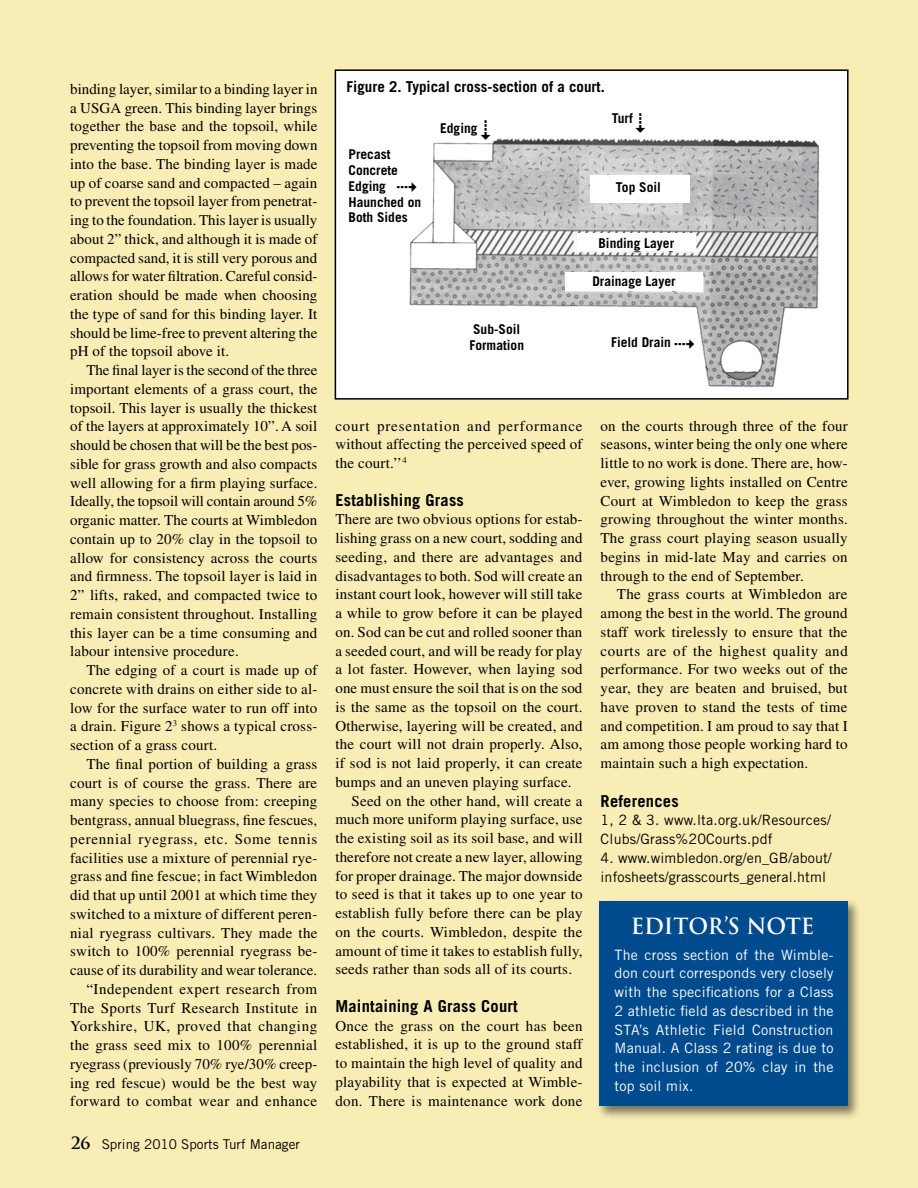
<style>
.page{position:relative;width:918px;height:1188px;background:#f8edb5}
.page>*{position:absolute;margin:0;border:0;box-sizing:border-box;transform-origin:0 0}
.t1{font:700 21.75px "Trajan Pro";letter-spacing:-.01em;color:#fff}
.t2{font:700 16.5px "Trade Gothic";letter-spacing:.015em;color:#000}
.t3{font:15px/18.8px "Times";letter-spacing:.015em;color:#000;text-align:justify}
.t4{font:700 15px "Trade Gothic";color:#000}
.t5{font:14.25px/18.8px "Trade Gothic";letter-spacing:.015em;color:#fff;text-align:justify}
.t6{font:14.25px/18.8px "Trade Gothic";letter-spacing:.005em;color:#000}
.t7{font:700 13.5px/15.8px "Trade Gothic";color:#000}
.t8{font:13.5px "Trade Gothic";color:#000}
.s1{font-family:"Trajan Pro";font-weight:700;font-size:16.5px}
</style>
<div class="page">
<div style="left:596px;top:898px;width:266px;height:222px;background:#000;opacity:.5"></div>
<div style="left:599px;top:901px;width:249px;height:205px;background:#004b8d"></div>
<div style="left:335px;top:70px;width:513px;height:329px;background:#fff"></div>
<div style="left:335px;top:69px;width:514px;height:331px;border:2px solid #000"></div>
<img style="left:409px;top:138px;width:411px;height:249px">
<div style="left:590px;top:175px;width:99px;height:27px;background:#fff"></div>
<div style="left:578px;top:234px;width:118px;height:17px;background:#fff"></div>
<div style="left:565px;top:272px;width:138px;height:19px;background:#fff"></div>
<svg style="left:409px;top:182px;width:7px;height:10px"></svg>
<svg style="left:481px;top:138px;width:10px;height:2px"></svg>
<p class="t3" style="left:70px;top:79px;width:249px">binding layer, similar to a binding layer in a USGA green. This binding layer brings together the base and the topsoil, while preventing the topsoil from moving down into the base. The binding layer is made up of coarse sand and compacted – again to prevent the topsoil layer from penetrat&shy;ing to the foundation. This layer is usually about 2” thick, and although it is made of compacted sand, it is still very porous and allows for water filtration. Careful consid&shy;eration should be made when choosing the type of sand for this binding layer. It should be lime-free to prevent altering the pH of the topsoil above it.</p>
<p class="t3" style="left:70px;top:361px;width:249px;text-indent:16px">The final layer is the second of the three important elements of a grass court, the topsoil. This layer is usually the thickest of the layers at approximately 10”. A soil should be chosen that will be the best pos&shy;sible for grass growth and also compacts well allowing for a firm playing surface.<br>Ideally, the topsoil will contain around 5% organic matter. The courts at Wimbledon contain up to 20% clay in the topsoil to allow for consistency across the courts and firmness. The topsoil layer is laid in 2” lifts, raked, and compacted twice to remain consistent throughout. Installing this layer can be a time consuming and labour intensive procedure.</p>
<p class="t3" style="left:70px;top:661px;width:249px;text-indent:16px">The edging of a court is made up of concrete with drains on either side to al&shy;low for the surface water to run off into a drain. Figure 2<sup>3</sup> shows a typical cross&shy;section of a grass court.</p>
<p class="t3" style="left:70px;top:754px;width:249px;text-align:right">The final portion of building a grass court is of course the grass. There are many species to choose from: creeping bentgrass, annual bluegrass, fine fescues, perennial ryegrass, etc. Some tennis facilities use a mixture of perennial rye&shy;grass and fine fescue; in fact Wimbledon did that up until 2001 at which time they switched to a mixture of different peren&shy;nial ryegrass cultivars. They made the switch to 100% perennial ryegrass be&shy;cause of its durability and wear tolerance. “Independent expert research from The Sports Turf Research Institute in Yorkshire, UK, proved that changing the grass seed mix to 100% perennial ryegrass (previously 70% rye/30% creep&shy;ing red fescue) would be the best way forward to combat wear and enhance</p>
<p class="t8" style="left:71px;top:1136px;width:231px"><span class="s1">26</span> Spring 2010 Sports Turf Manager</p>
<p class="t8" style="left:68px;top:1136px;width:239px"><span class="s1">26</span> Autumn 2010 Sports Turf Manager</p>
<p class="t4" style="left:347px;top:78px;width:260px">Figure 2. Typical cross-section of a court.</p>
<p class="t7" style="left:440px;top:120px;width:39px">Edging</p>
<p class="t7" style="left:349px;top:146px;width:74px">Precast<br>Concrete<br>Edging<br>Haunched on<br>Both Sides</p>
<p class="t7" style="left:612px;top:110px;width:23px">Turf</p>
<p class="t7" style="left:616px;top:179px;width:47px">Top Soil</p>
<p class="t7" style="left:469px;top:322px;width:56px">Sub-Soil<br>Formation</p>
<p class="t7" style="left:598px;top:235px;width:77px">Binding Layer</p>
<p class="t7" style="left:592px;top:273px;width:85px">Drainage Layer</p>
<p class="t7" style="left:611px;top:334px;width:78px">Field Drain✔</p>
<p class="t3" style="left:335px;top:416px;width:249px">court presentation and performance without affecting the perceived speed of the court.’’<sup>4</sup></p>
<p class="t2" style="left:335px;top:490px;width:130px">Establishing Grass</p>
<p class="t3" style="left:335px;top:510px;width:249px">There are two obvious options for estab-</p>
<p class="t3" style="left:335px;top:529px;width:249px">lishing grass on a new court, sodding and</p>
<p class="t3" style="left:335px;top:547px;width:248px">seeding, and there are advantages and</p>
<p class="t3" style="left:335px;top:566px;width:249px">disadvantages to both. Sod will create an</p>
<p class="t3" style="left:335px;top:585px;width:249px">instant court look, however will still take</p>
<p class="t3" style="left:335px;top:604px;width:249px">a while to grow before it can be played</p>
<p class="t3" style="left:335px;top:622px;width:249px">on. Sod can be cut and rolled sooner than</p>
<p class="t3" style="left:335px;top:641px;width:249px">a seeded court, and will be ready for play</p>
<p class="t3" style="left:335px;top:660px;width:249px">a lot faster. However, when laying sod</p>
<p class="t3" style="left:335px;top:679px;width:249px">one must ensure the soil that is on the sod</p>
<p class="t3" style="left:335px;top:697px;width:249px">is the same as the topsoil on the court.</p>
<p class="t3" style="left:335px;top:716px;width:249px">Otherwise, layering will be created, and</p>
<p class="t3" style="left:335px;top:735px;width:249px">the court will not drain properly. Also,</p>
<p class="t3" style="left:335px;top:754px;width:249px">if sod is not laid properly, it can create</p>
<p class="t3" style="left:335px;top:772px;width:238px">bumps and an uneven playing surface.</p>
<p class="t3" style="left:352px;top:791px;width:232px">Seed on the other hand, will create a</p>
<p class="t3" style="left:335px;top:810px;width:249px">much more uniform playing surface, use</p>
<p class="t3" style="left:335px;top:829px;width:249px">the existing soil as its soil base, and will</p>
<p class="t3" style="left:335px;top:847px;width:249px">therefore not create a new layer, allowing</p>
<p class="t3" style="left:335px;top:866px;width:249px">for proper drainage. The major downside</p>
<p class="t3" style="left:335px;top:885px;width:249px">to seed is that it takes up to one year to</p>
<p class="t3" style="left:335px;top:904px;width:249px">establish fully before there can be play</p>
<p class="t3" style="left:335px;top:922px;width:249px">on the courts. Wimbledon, despite the</p>
<p class="t3" style="left:335px;top:941px;width:249px">amount of time it takes to establish fully,</p>
<p class="t3" style="left:335px;top:960px;width:238px">seeds rather than sods all of its courts.</p>
<p class="t2" style="left:335px;top:996px;width:184px">Maintaining A Grass Court</p>
<p class="t3" style="left:335px;top:1016px;width:249px">Once the grass on the court has been established, it is up to the ground staff to maintain the high level of quality and playability that is expected at Wimble&shy;don. There is maintenance work done</p>
<p class="t3" style="left:601px;top:416px;width:249px">on the courts through three of the four seasons, winter being the only one where little to no work is done. There are, how&shy;ever, growing lights installed on Centre Court at Wimbledon to keep the grass growing throughout the winter months.<br>The grass court playing season usually begins in mid-late May and carries on through to the end of September.</p>
<p class="t3" style="left:601px;top:585px;width:249px;text-indent:16px">The grass courts at Wimbledon are among the best in the world. The ground staff work tirelessly to ensure that the courts are of the highest quality and performance. For two weeks out of the year, they are beaten and bruised, but have proven to stand the tests of time and competition. I am proud to say that I am among those people working hard to maintain such a high expectation.</p>
<p class="t2" style="left:601px;top:791px;width:80px">References</p>
<p class="t6" style="left:601px;top:811px;width:232px">1, 2 &amp; 3. www.lta.org.uk/Resources/<br>Clubs/Grass%20Courts.pdf</p>
<p class="t6" style="left:601px;top:848px;width:233px">4. www.wimbledon.org/en_GB/about/ infosheets/grasscourts_general.html</p>
<h1 class="t1" style="left:631px;top:913px;width:185px">EDITOR’S NOTE</h1>
<p class="t5" style="left:615px;top:945px;width:220px">The cross section of the Wimble&shy;don court corresponds very closely with the specifications for a Class 2 athletic field as described in the STA’s Athletic Field Construction Manual. A Class 2 rating is due to the inclusion of 20% clay in the top soil mix.</p>
</div>
